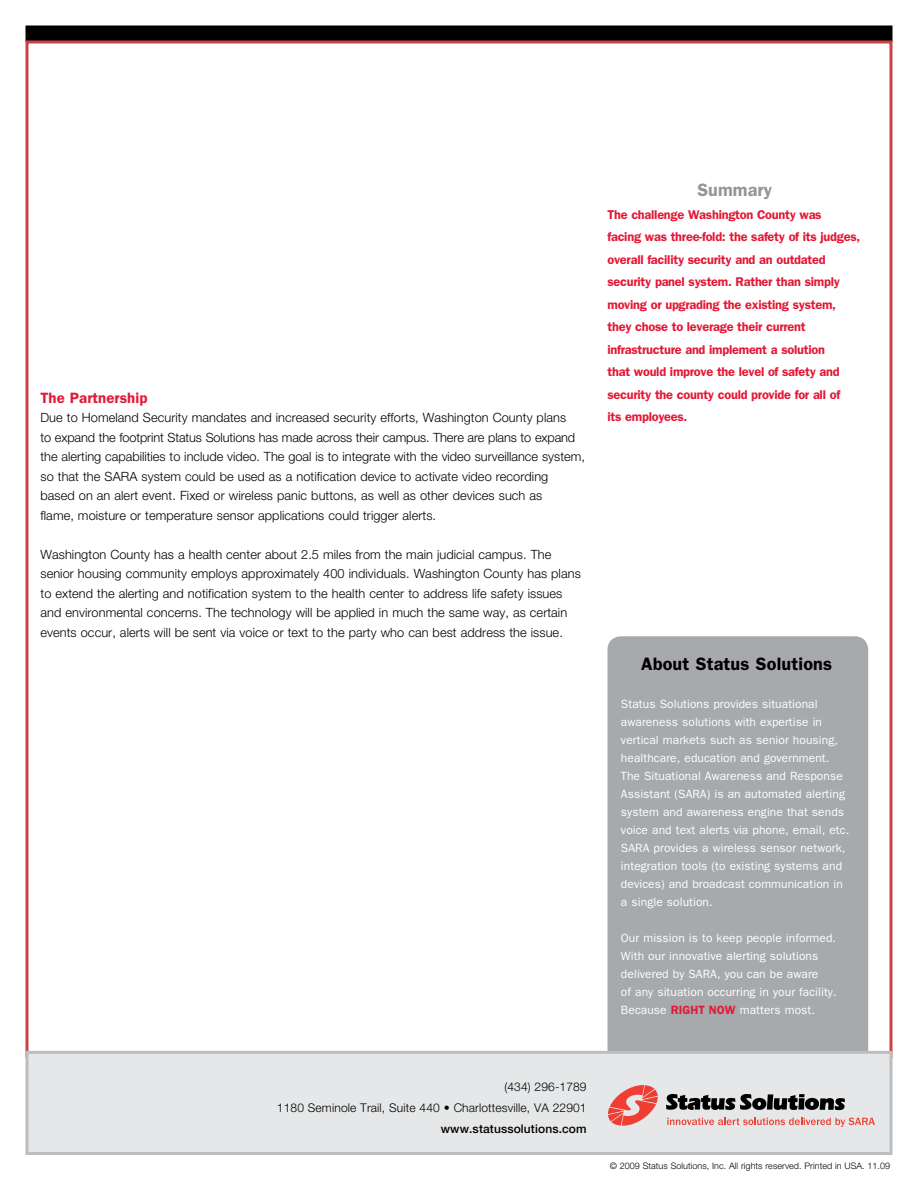
<style>
.page{position:relative;width:918px;height:1188px;background:#fff}
.page>*{position:absolute;margin:0;border:0;box-sizing:border-box;transform-origin:0 0}
.t1{font:600 18px "Franklin Gothic";letter-spacing:.01em;color:#000}
.t2{font:600 18px "Franklin Gothic";letter-spacing:.005em;color:#939598}
.t3{font:600 15px "Franklin Gothic";letter-spacing:.005em;color:#e31836}
.t4{font:300 12.75px/19.5px "Helvetica Neue";letter-spacing:.005em;color:#000}
.t5{font:600 12.75px/22.5px "Franklin Gothic";letter-spacing:-.02em;color:#e31836}
.t6{font:12px/18px "Franklin Gothic";letter-spacing:.005em;color:#fff}
.t7{font:300 12px/21px "Helvetica Neue";letter-spacing:.01em;color:#000;text-align:right}
.t8{font:500 12px "Helvetica Neue";letter-spacing:.01em;color:#000}
.t9{font:300 9px "Helvetica Neue";letter-spacing:.005em;color:#000}
.s1{font-weight:600;color:#e31836}
</style>
<div class="page">
<div style="left:27px;top:27px;width:864px;height:13px;background:#000"></div>
<div style="left:26px;top:26px;width:866px;height:16px;border:3px solid #000"></div>
<div style="left:607px;top:636px;width:261px;height:432px;background:#a7a9ac;border-radius:14px"></div>
<div style="left:27px;top:1052px;width:864px;height:102px;background:#e6e7e8"></div>
<div style="left:25px;top:1051px;width:867px;height:104px;border:3px solid #bcbdbf"></div>
<svg style="left:608px;top:1085px;width:50px;height:41px"></svg>
<svg style="left:666px;top:1094px;width:179px;height:16px"></svg>
<svg style="left:667px;top:1118px;width:208px;height:9px"></svg>
<p class="t3" style="left:40px;top:389px;width:108px">The Partnership</p>
<p class="t4" style="left:40px;top:408px;width:546px">Due to Homeland Security mandates and increased security efforts, Washington County plans<br>to expand the footprint Status Solutions has made across their campus. There are plans to expand the alerting capabilities to include video. The goal is to integrate with the video surveillance system, so that the SARA system could be used as a notification device to activate video recording based on an alert event. Fixed or wireless panic buttons, as well as other devices such as<br>flame, moisture or temperature sensor applications could trigger alerts.</p>
<p class="t4" style="left:40px;top:544px;width:542px">Washington County has a health center about 2.5 miles from the main judicial campus. The senior housing community employs approximately 400 individuals. Washington County has plans to extend the alerting and notification system to the health center to address life safety issues and environmental concerns. The technology will be applied in much the same way, as certain events occur, alerts will be sent via voice or text to the party who can best address the issue.</p>
<h1 class="t2" style="left:697px;top:179px;width:76px">Summary</h1>
<p class="t5" style="left:608px;top:203px;width:254px">The challenge Washington County was<br>facing was three-fold: the safety of its judges, overall facility security and an outdated security panel system. Rather than simply moving or upgrading the existing system, they chose to leverage their current infrastructure and implement a solution<br>that would improve the level of safety and security the county could provide for all of<br>its employees.</p>
<h1 class="t1" style="left:641px;top:653px;width:192px">About Status Solutions</h1>
<p class="t6" style="left:621px;top:695px;width:230px">Status Solutions provides situational awareness solutions with expertise in vertical markets such as senior housing, healthcare, education and government.<br>The Situational Awareness and Response Assistant (SARA) is an automated alerting system and awareness engine that sends voice and text alerts via phone, email, etc.<br>SARA provides a wireless sensor network, integration tools (to existing systems and devices) and broadcast communication in a single solution.</p>
<p class="t6" style="left:621px;top:929px;width:217px">Our mission is to keep people informed.<br>With our innovative alerting solutions delivered by SARA, you can be aware<br>of any situation occurring in your facility.<br>Because <span class="s1">RIGHT NOW</span> matters most.</p>
<p class="t7" style="left:277px;top:1076px;width:311px">(434) 296-1789<br>1180 Seminole Trail, Suite 440 • Charlottesville, VA 22901</p>
<p class="t8" style="left:441px;top:1121px;width:147px">www.statussolutions.com</p>
<p class="t9" style="left:610px;top:1161px;width:282px">© 2009 Status Solutions, Inc. All rights reserved. Printed in USA. 11.09</p>
</div>
